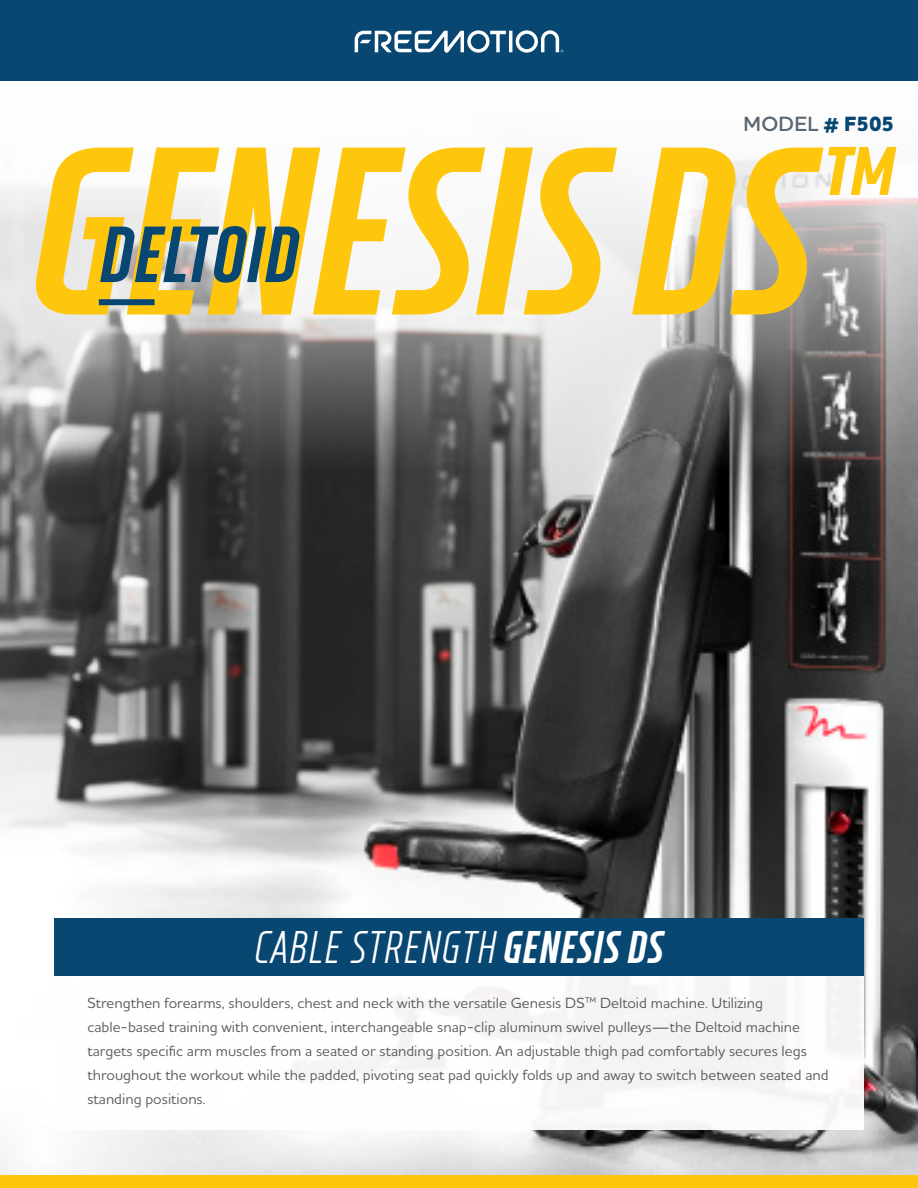
<style>
.page{position:relative;width:918px;height:1188px;background:#fff}
.page>*{position:absolute;margin:0;border:0;box-sizing:border-box;transform-origin:0 0}
.t1{font:italic 900 condensed 234.6px "XXII Neue Norm";letter-spacing:-.005em;color:#fec60d}
.t2{font:italic 900 condensed 174.6px "XXII Neue Norm";color:#fec60d}
.t3{font:italic 900 condensed 78px "XXII Neue Norm";letter-spacing:.015em;color:#074772}
.t4{font:italic condensed 45px "XXII Neue Norm";letter-spacing:.015em;color:#fff}
.t5{font:600 21px "Houschka Alt Pro";letter-spacing:.015em;color:#5b6670}
.t6{font:500 15px/24px "Houschka Alt Pro";color:#5b5c61}
.s1{font-weight:800;color:#074772}
.s2{font-weight:900}
</style>
<div class="page">
<img style="left:0;top:469px;width:918px;height:706px">
<div style="left:54px;top:975px;width:810px;height:154px;background:#fff"></div>
<div style="left:54px;top:918px;width:810px;height:57px;background:#074772"></div>
<div style="left:0;top:1175px;width:918px;height:13px;background:#fec60d"></div>
<svg style="left:0;top:158px;width:918px;height:311px"></svg>
<div style="left:99px;top:299px;width:56px;height:6px;background:#074772"></div>
<div style="left:0;top:0;width:918px;height:81px;background:#074772"></div>
<svg style="left:355px;top:30px;width:208px;height:23px"></svg>
<p class="t5" style="left:743px;top:111px;width:152px">MODEL <span class="s1"># F505</span></p>
<p class="t2" style="left:812px;top:105px;width:81px">™</p>
<p class="t1" style="left:32px;top:91px;width:784px">GENESIS DS</p>
<p class="t3" style="left:100px;top:208px;width:200px">DELTOID</p>
<p class="t4" style="left:255px;top:921px;width:410px">CABLE STRENGTH <span class="s2">GENESIS DS</span></p>
<p class="t6" style="left:87px;top:990px;width:743px">Strengthen forearms, shoulders, chest and neck with the versatile Genesis DS™ Deltoid machine. Utilizing cable-based training with convenient, interchangeable snap-clip aluminum swivel pulleys—the Deltoid machine targets specific arm muscles from a seated or standing position. An adjustable thigh pad comfortably secures legs throughout the workout while the padded, pivoting seat pad quickly folds up and away to switch between seated and standing positions.</p>
</div>
